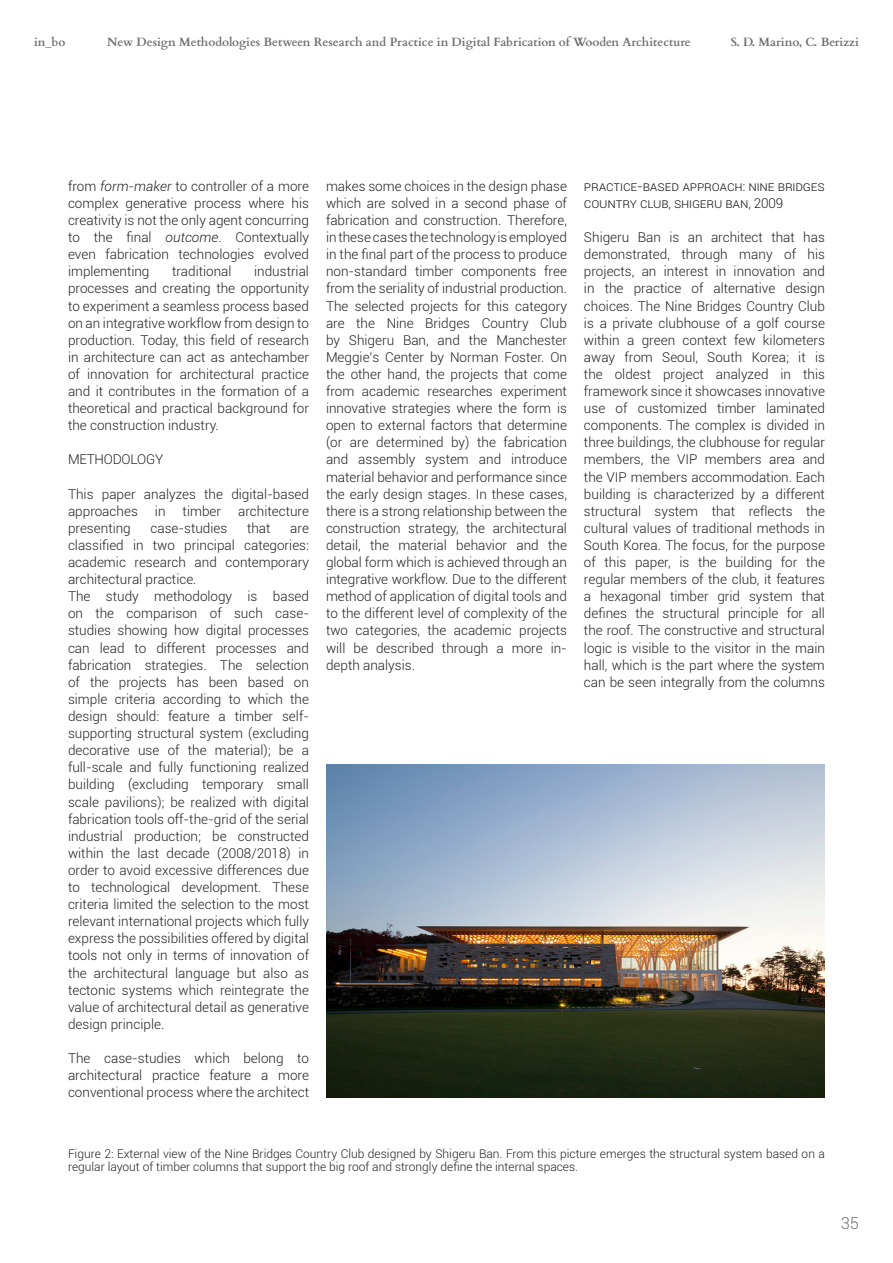
<style>
.page{position:relative;width:893px;height:1263px;background:#fff}
.page>*{position:absolute;margin:0;border:0;box-sizing:border-box;transform-origin:0 0}
.t1{font:300 16.5px "Roboto";color:#6f7073}
.t2{font:300 13.5px/17.1px "Roboto";color:#231f20;text-align:justify}
.t3{font:300 12px/13.5px "Roboto";color:#231f20}
.t4{font:700 12px "Cardo";color:#6f7073}
.s1{font-style:italic}
</style>
<div class="page">
<img style="left:326px;top:765px;width:499px;height:332px">
<p class="t4" style="left:34px;top:32px;width:33px">in_bo</p>
<p class="t4" style="left:107px;top:32px;width:585px">New Design Methodologies Between Research and Practice in Digital Fabrication of Wooden Architecture</p>
<p class="t4" style="left:731px;top:32px;width:130px">S. D. Marino, C. Berizzi</p>
<p class="t2" style="left:68px;top:177px;width:242px">from <span class="s1">form-maker</span> to controller of a more complex generative process where his creativity is not the only agent concurring to the final <span class="s1">outcome</span>. Contextually even fabrication technologies evolved implementing</p>
<p class="t2" style="left:68px;top:263px;width:242px;text-indent:186px">industrial processes and creating the opportunity to experiment a seamless process based on an integrative workflow from design to production. Today, this field of research in architecture can act as antechamber of innovation for architectural practice and it contributes in the formation of a theoretical and practical background for the construction industry.</p>
<p class="t2" style="left:172px;top:263px;width:61px">traditional</p>
<p class="t2" style="left:68px;top:451px;width:97px">METHODOLOGY</p>
<p class="t2" style="left:68px;top:485px;width:242px">This paper analyzes the digital-based approaches</p>
<p class="t2" style="left:155px;top:502px;width:12px">in</p>
<p class="t2" style="left:183px;top:502px;width:40px">timber</p>
<p class="t2" style="left:238px;top:502px;width:72px">architecture</p>
<p class="t2" style="left:68px;top:519px;width:64px">presenting</p>
<p class="t2" style="left:151px;top:519px;width:78px">case-studies</p>
<p class="t2" style="left:247px;top:519px;width:25px">that</p>
<p class="t2" style="left:68px;top:519px;width:242px;text-indent:222px">are classified in two principal categories: academic research and contemporary architectural practice.</p>
<p class="t2" style="left:68px;top:587px;width:242px">The study methodology is based on the comparison of such case&shy;studies showing how digital processes can lead to different processes and fabrication strategies. The selection of the projects has been based on simple criteria according to which the design should: feature a timber self&shy;supporting structural system (excluding decorative use of the material); be a full-scale and fully functioning realized building (excluding temporary small scale pavilions); be realized with digital fabrication tools off-the-grid of the serial industrial production; be constructed within the last decade (2008/2018) in order to avoid excessive differences due to technological development. These criteria limited the selection to the most relevant international projects which fully express the possibilities offered by digital tools not only in terms of innovation of the architectural language but also as tectonic systems which reintegrate the value of architectural detail as generative design principle.</p>
<p class="t2" style="left:68px;top:1049px;width:242px">The case-studies which belong to architectural practice feature a more conventional process where the architect</p>
<p class="t2" style="left:326px;top:177px;width:242px">makes some choices in the design phase which are solved in a second phase of fabrication and construction. Therefore, in these cases the technology is employed in the final part of the process to produce non-standard timber components free from the seriality of industrial production.</p>
<p class="t2" style="left:326px;top:297px;width:242px">The selected projects for this category are the Nine Bridges Country Club by Shigeru Ban, and the Manchester Meggie’s Center by Norman Foster. On the other hand, the projects that come from academic researches experiment innovative strategies where the form is open to external factors that determine (or are determined by) the fabrication and assembly system and introduce material behavior and performance since the early design stages. In these cases, there is a strong relationship between the construction strategy, the architectural detail, the material behavior and the global form which is achieved through an integrative workflow. Due to the different method of application of digital tools and to the different level of complexity of the two categories, the academic projects will be described through a more in&shy;depth analysis.</p>
<p class="t2" style="left:584px;top:177px;width:242px">Practice-based approach: N ine Bridges<br>Country Club, Shigeru Ban, 2009</p>
<p class="t2" style="left:584px;top:228px;width:242px">Shigeru Ban is an architect that has demonstrated, through many of his projects, an interest in innovation and in the practice of alternative design choices. The Nine Bridges Country Club is a private clubhouse of a golf course within a green context few kilometers away from Seoul, South Korea; it is the oldest project analyzed in this framework since it showcases innovative use of customized timber laminated components. The complex is divided in three buildings, the clubhouse for regular members, the VIP members area and the VIP members accommodation. Each building is characterized by a different structural system that reflects the cultural values of traditional methods in South Korea. The focus, for the purpose of this paper, is the building for the regular members of the club, it features a hexagonal timber grid system that defines the structural principle for all the roof. The constructive and structural logic is visible to the visitor in the main hall, which is the part where the system can be seen integrally from the columns</p>
<p class="t3" style="left:68px;top:1146px;width:758px">Figure 2: External view of the Nine Bridges Country Club designed by Shigeru Ban. From this picture emerges the structural system based on a regular layout of timber columns that support the big roof and strongly define the internal spaces.</p>
<p class="t1" style="left:841px;top:1212px;width:20px">35</p>
</div>
